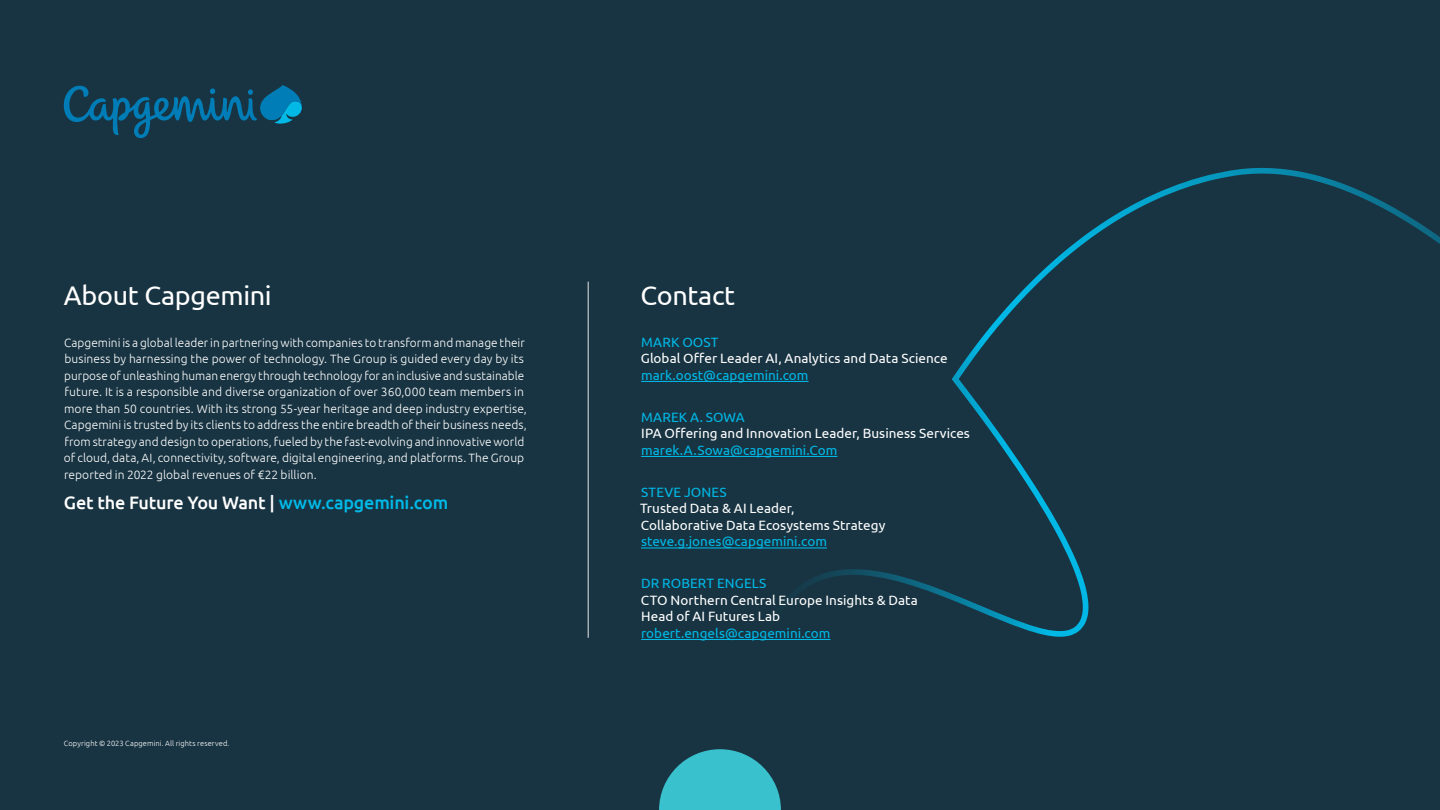
<style>
.page{position:relative;width:1440px;height:810px;background:#183442}
.page>*{position:absolute;margin:0;border:0;box-sizing:border-box;transform-origin:0 0}
.t1{font:27px "Ubuntu";letter-spacing:-.015em;color:#fff}
.t2{font:500 18px "Ubuntu";letter-spacing:-.015em;color:#fff}
.t3{font:13.5px/16.5px "Ubuntu";letter-spacing:.005em;color:#fff}
.t4{font:13.5px "Ubuntu";letter-spacing:.005em;color:#00b9e7}
.t5{font:300 12px/16.5px "Ubuntu";letter-spacing:.005em;color:#fff}
.t6{font:300 7.5px "Ubuntu";letter-spacing:.015em;color:#fff}
.s1{color:#00b9e7}
</style>
<div class="page">
<svg style="left:720px;top:168px;width:720px;height:472px"></svg>
<hr style="left:588px;top:282px;width:1px;height:356px;background:#e6e7e8">
<svg style="left:659px;top:749px;width:122px;height:61px"></svg>
<hr style="left:641px;top:381px;width:168px;height:1px;background:#00b9e7">
<hr style="left:641px;top:456px;width:196px;height:1px;background:#00b9e7">
<hr style="left:641px;top:547px;width:186px;height:1px;background:#00b9e7">
<hr style="left:641px;top:639px;width:189px;height:1px;background:#00b9e7">
<svg style="left:64px;top:85px;width:238px;height:53px"></svg>
<h1 class="t1" style="left:64px;top:279px;width:209px">About Capgemini</h1>
<p class="t5" style="left:64px;top:334px;width:464px">Capgemini is a global leader in partnering with companies to transform and manage their business by harnessing the power of technology. The Group is guided every day by its purpose of unleashing human energy through technology for an inclusive and sustainable future. It is a responsible and diverse organization of over 360,000 team members in more than 50 countries. With its strong 55-year heritage and deep industry expertise, Capgemini is trusted by its clients to address the entire breadth of their business needs, from strategy and design to operations, fueled by the fast-evolving and innovative world of cloud, data, AI, connectivity, software, digital engineering, and platforms. The Group reported in 2022 global revenues of €22 billion.</p>
<h2 class="t2" style="left:64px;top:491px;width:386px">Get the Future You Want | <span class="s1">www.capgemini.com</span></h2>
<p class="t6" style="left:64px;top:739px;width:167px">Copyright © 2023 Capgemini. All rights reserved.</p>
<h1 class="t1" style="left:641px;top:279px;width:96px">Contact</h1>
<p class="t4" style="left:641px;top:334px;width:79px">MARK OOST</p>
<p class="t3" style="left:641px;top:350px;width:308px">Global Offer Leader AI, Analytics and Data Science</p>
<p class="t4" style="left:641px;top:367px;width:169px">mark.oost@capgemini.com</p>
<p class="t4" style="left:641px;top:409px;width:105px">MAREK A. SOWA</p>
<p class="t3" style="left:641px;top:425px;width:330px">IPA Offering and Innovation Leader, Business Services</p>
<p class="t4" style="left:641px;top:442px;width:198px">marek.A.Sowa@capgemini.Com</p>
<p class="t4" style="left:641px;top:484px;width:87px">STEVE JONES</p>
<p class="t3" style="left:640px;top:500px;width:247px">Trusted Data &amp; AI Leader,<br>Collaborative Data Ecosystems Strategy</p>
<p class="t4" style="left:641px;top:533px;width:187px">steve.g.jones@capgemini.com</p>
<p class="t4" style="left:641px;top:575px;width:127px">DR ROBERT ENGELS</p>
<p class="t3" style="left:641px;top:591px;width:279px">CTO Northern Central Europe Insights &amp; Data<br>Head of AI Futures Lab</p>
<p class="t4" style="left:641px;top:625px;width:191px">robert.engels@capgemini.com</p>
</div>
